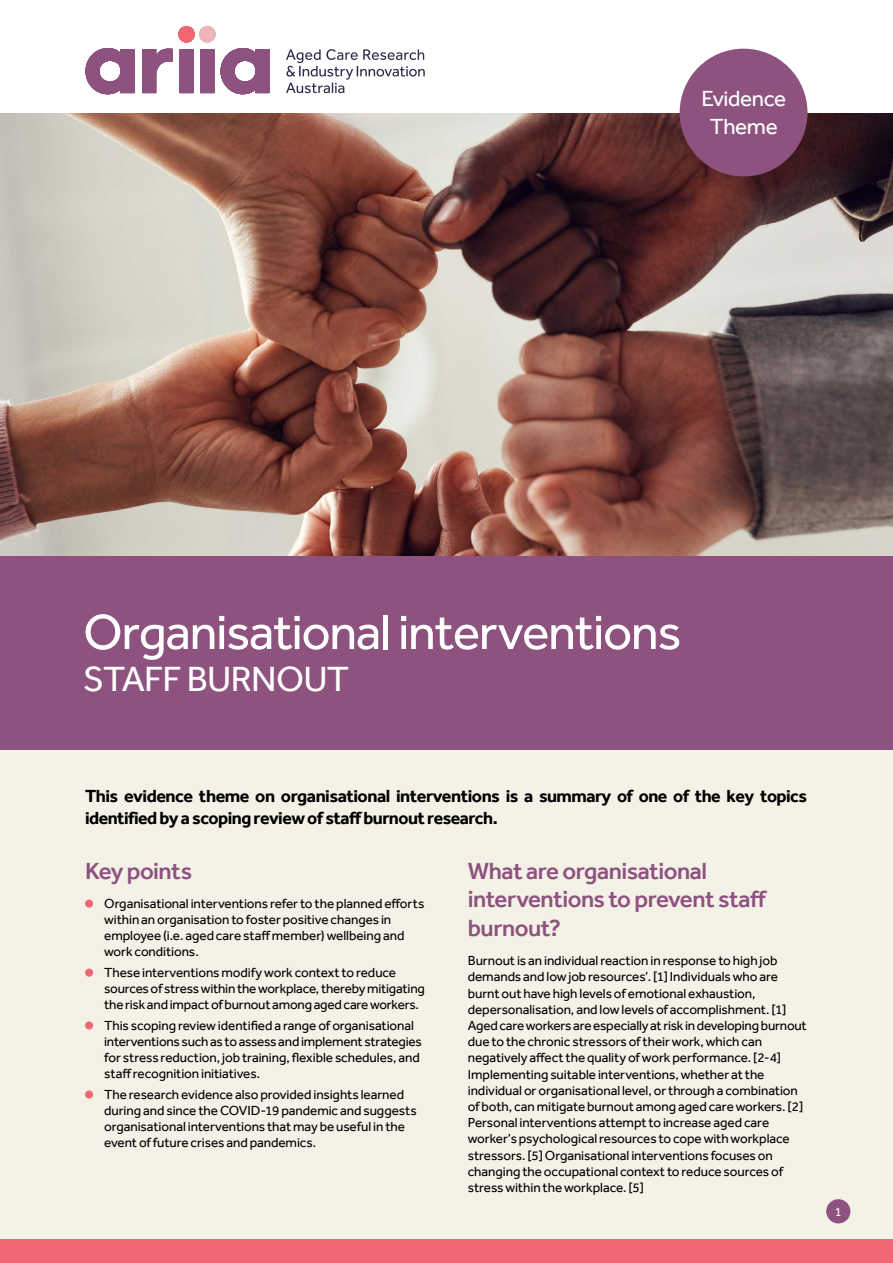
<style>
.page{position:relative;width:893px;height:1263px;background:#fff}
.page>*{position:absolute;margin:0;border:0;box-sizing:border-box;transform-origin:0 0}
.t1{font:51px "Effra";letter-spacing:-.025em;color:#fff}
.t2{font:36px "Effra";letter-spacing:-.02em;color:#fff}
.t3{font:500 24px/28.8px "Effra";letter-spacing:-.02em;color:#8d527f}
.t4{font:22.5px/28.5px "Effra";letter-spacing:-.02em;color:#fff;text-align:center}
.t5{font:700 18px/21.6px "Effra";letter-spacing:-.03em;color:#000}
.t6{font:13.5px/16.2px "Effra";letter-spacing:-.005em;color:#000}
.t7{font:12.6px "Effra";color:#fff}
</style>
<div class="page">
<img style="left:0;top:114px;width:893px;height:442px">
<div style="left:0;top:611px;width:893px;height:652px;background:#f4f1e6"></div>
<div style="left:0;top:1239px;width:893px;height:24px;background:#f16674"></div>
<div style="left:680px;top:49px;width:127px;height:127px;background:#8e527f;border-radius:50%"></div>
<svg style="left:85px;top:48px;width:49px;height:46px"></svg>
<svg style="left:142px;top:49px;width:30px;height:44px"></svg>
<svg style="left:200px;top:49px;width:14px;height:44px"></svg>
<svg style="left:221px;top:48px;width:48px;height:46px"></svg>
<svg style="left:180px;top:49px;width:13px;height:44px"></svg>
<div style="left:199px;top:26px;width:17px;height:16px;background:#edb4ba;border-radius:50%"></div>
<div style="left:178px;top:26px;width:17px;height:16px;background:#f16674;border-radius:50%"></div>
<svg style="left:286px;top:49px;width:139px;height:44px"></svg>
<div style="left:85px;top:899px;width:8px;height:8px;background:#f16674;border-radius:50%"></div>
<div style="left:85px;top:968px;width:8px;height:9px;background:#f16674;border-radius:50%"></div>
<div style="left:85px;top:1021px;width:8px;height:8px;background:#f16674;border-radius:50%"></div>
<div style="left:85px;top:1090px;width:8px;height:8px;background:#f16674;border-radius:50%"></div>
<div style="left:826px;top:1199px;width:24px;height:24px;background:#8e527f;border-radius:50%"></div>
<div style="left:0;top:556px;width:893px;height:193px;background:#8e527f"></div>
<h3 class="t4" style="left:701px;top:84px;width:86px">Evidence<br>Theme</h3>
<h1 class="t1" style="left:83px;top:602px;width:600px">Organisational interventions</h1>
<h2 class="t2" style="left:83px;top:658px;width:268px">STAFF BURNOUT</h2>
<h3 class="t5" style="left:85px;top:785px;width:723px">This evidence theme on organisational interventions is a summary of one of the key topics identified by a scoping review of staff burnout research.</h3>
<h3 class="t3" style="left:85px;top:856px;width:109px">Key points</h3>
<p class="t6" style="left:104px;top:895px;width:322px">Organisational interventions refer to the planned efforts within an organisation to foster positive changes in employee (i.e. aged care staff member) wellbeing and work conditions.</p>
<p class="t6" style="left:104px;top:964px;width:322px">These interventions modify work context to reduce sources of stress within the workplace, thereby mitigating the risk and impact of burnout among aged care workers.</p>
<p class="t6" style="left:104px;top:1017px;width:319px">This scoping review identified a range of organisational interventions such as to assess and implement strategies for stress reduction, job training, flexible schedules, and staff recognition initiatives.</p>
<p class="t6" style="left:104px;top:1086px;width:314px">The research evidence also provided insights learned during and since the COVID-19 pandemic and suggests organisational interventions that may be useful in the event of future crises and pandemics.</p>
<h3 class="t3" style="left:468px;top:856px;width:301px">What are organisational interventions to prevent staff burnout?</h3>
<p class="t6" style="left:468px;top:952px;width:341px">Burnout is an individual reaction in response to high job demands and low job resources’. [1] Individuals who are burnt out have high levels of emotional exhaustion, depersonalisation, and low levels of accomplishment. [1] Aged care workers are especially at risk in developing burnout due to the chronic stressors of their work, which can negatively affect the quality of work performance. [2-4] Implementing suitable interventions, whether at the individual or organisational level, or through a combination of both, can mitigate burnout among aged care workers. [2] Personal interventions attempt to increase aged care worker’s psychological resources to cope with workplace stressors. [5] Organisational interventions focuses on changing the occupational context to reduce sources of stress within the workplace. [5]</p>
<p class="t7" style="left:835px;top:1204px;width:8px">1</p>
</div>
